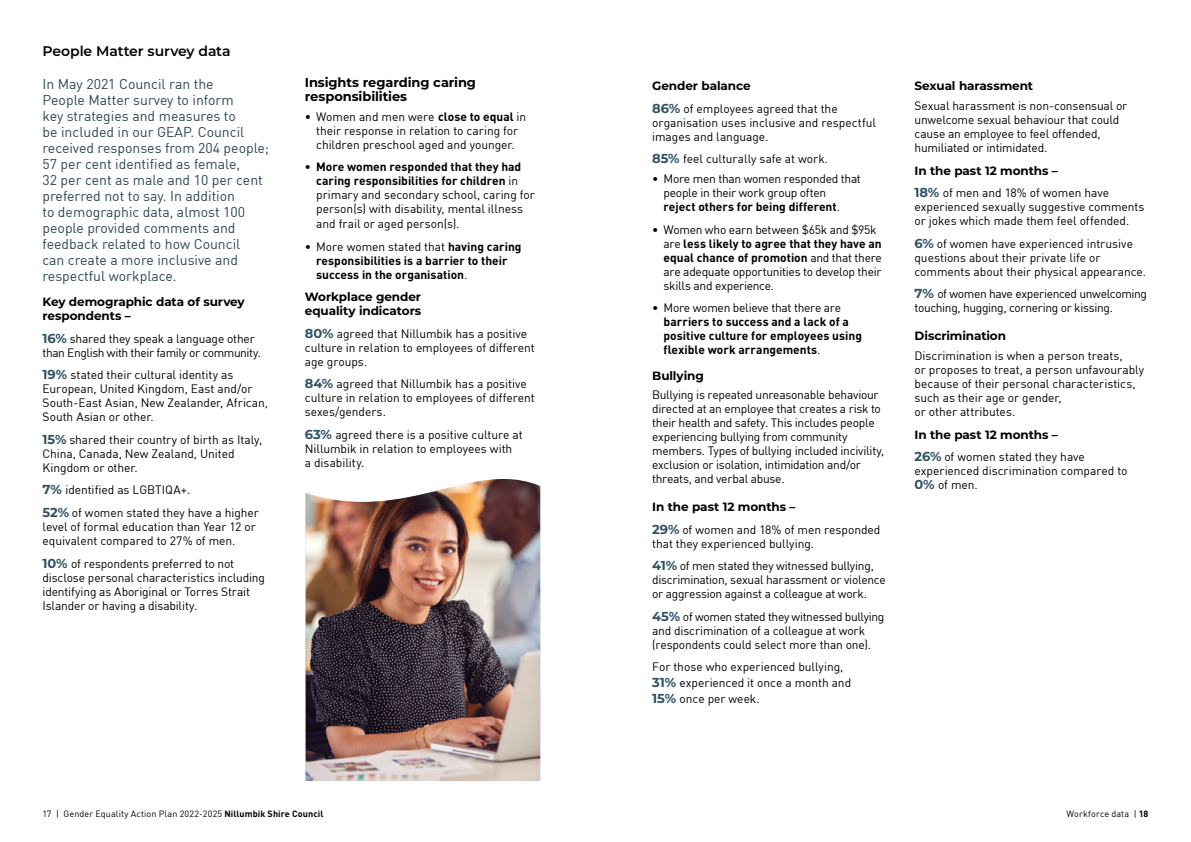
<style>
.page{position:relative;width:1191px;height:842px;background:#fff}
.page>*{position:absolute;margin:0;border:0;box-sizing:border-box;transform-origin:0 0}
.t1{font:14px/16px "DIN";color:#2c4756}
.t2{font:600 14px "Montserrat";letter-spacing:-.01em;color:#000}
.t3{font:700 13px/14px "Montserrat";letter-spacing:-.01em;color:#000}
.t4{font:12px/14px "DIN";letter-spacing:-.01em;color:#000}
.t5{font:700 12px/14px "Montserrat";letter-spacing:-.005em;color:#000}
.t6{font:700 12px/14px "DIN";color:#000}
.t7{font:12px/14px "DIN";letter-spacing:-.03em;color:#000}
.t8{font:9px "DIN";letter-spacing:.01em;color:#000}
.s1{font-family:"Montserrat";font-weight:700;font-size:13px;color:#2f5365}
.s2{font-weight:700}
.s3{font-weight:400}
</style>
<div class="page">
<img style="left:306px;top:479px;width:234px;height:302px">
<p class="t2" style="left:43px;top:41px;width:190px">People Matter survey data</p>
<p class="t1" style="left:43px;top:76px;width:228px">In May 2021 Council ran the<br>People Matter survey to inform<br>key strategies and measures to<br>be included in our GEAP. Council received responses from 204 people;<br>57 per cent identified as female,<br>32 per cent as male and 10 per cent preferred not to say. In addition<br>to demographic data, almost 100 people provided comments and feedback related to how Council<br>can create a more inclusive and respectful workplace.</p>
<p class="t5" style="left:43px;top:295px;width:204px">Key demographic data of survey respondents –</p>
<p class="t4" style="left:43px;top:331px;width:220px"><span class="s1">16%</span> shared they speak a language other than English with their family or community.</p>
<p class="t4" style="left:43px;top:368px;width:227px"><span class="s1">19%</span> stated their cultural identity as European, United Kingdom, East and/or South-East Asian, New Zealander, African, South Asian or other.</p>
<p class="t4" style="left:43px;top:432px;width:221px"><span class="s1">15%</span> shared their country of birth as Italy,<br>China, Canada, New Zealand, United<br>Kingdom or other.</p>
<p class="t4" style="left:43px;top:479px;width:218px;line-height:22.5px"><span class="s1">7%</span> identified as LGBTIQA+.<br><span class="s1">52%</span> of women stated they have a higher</p>
<p class="t4" style="left:43px;top:519px;width:215px">level of formal education than Year 12 or equivalent compared to 27% of men.</p>
<p class="t4" style="left:43px;top:556px;width:224px"><span class="s1">10%</span> of respondents preferred to not disclose personal characteristics including identifying as Aboriginal or Torres Strait Islander or having a disability.</p>
<p class="t3" style="left:305px;top:75px;width:173px">Insights regarding caring responsibilities</p>
<p class="t4" style="left:305px;top:109px;width:223px;text-align:center">• Women and men were <span class="s2">close to equal</span> in their response in relation to caring for children preschool aged and younger.</p>
<p class="t4" style="left:316px;top:160px;width:220px;line-height:14.3px;text-indent:-11px"><span class="s2">• More women responded that they had caring responsibilities for children</span> in primary and secondary school, caring for person(s) with disability, mental illness and frail or aged person(s).</p>
<p class="t6" style="left:316px;top:239px;width:207px;text-indent:-11px"><span class="s3">• More women stated that</span> having caring responsibilities is a barrier to their success in the organisation<span class="s3">.</span></p>
<p class="t5" style="left:305px;top:289px;width:118px">Workplace gender equality indicators</p>
<p class="t4" style="left:305px;top:326px;width:231px"><span class="s1">80%</span> agreed that Nillumbik has a positive culture in relation to employees of different age groups.</p>
<p class="t4" style="left:305px;top:377px;width:231px"><span class="s1">84%</span> agreed that Nillumbik has a positive culture in relation to employees of different sexes/genders.</p>
<p class="t4" style="left:305px;top:427px;width:219px"><span class="s1">63%</span> agreed there is a positive culture at<br>Nillumbik in relation to employees with<br>a disability.</p>
<p class="t5" style="left:652px;top:79px;width:100px">Gender balance</p>
<p class="t4" style="left:652px;top:101px;width:225px"><span class="s1">86%</span> of employees agreed that the organisation uses inclusive and respectful images and language.</p>
<p class="t4" style="left:652px;top:152px;width:177px"><span class="s1">85%</span> feel culturally safe at work.</p>
<p class="t4" style="left:663px;top:172px;width:199px;text-indent:-11px">• More men than women responded that people in their work group often <span class="s2">reject others for being different</span>.</p>
<p class="t4" style="left:663px;top:222px;width:220px;text-indent:-11px">• Women who earn between $65k and $95k are <span class="s2">less likely to agree that they have an equal chance of promotion</span> and that there are adequate opportunities to develop their skills and experience.</p>
<p class="t4" style="left:652px;top:301px;width:190px">• More women believe that there are</p>
<p class="t6" style="left:663px;top:314px;width:200px">barriers to success and a lack of a positive culture for employees using flexible work arrangements<span class="s3">.</span></p>
<p class="t5" style="left:652px;top:368px;width:53px">Bullying</p>
<p class="t4" style="left:652px;top:388px;width:234px">Bullying is repeated unreasonable behaviour directed at an employee that creates a risk to their health and safety. This includes people experiencing bullying from community members. Types of bullying included incivility, exclusion or isolation, intimidation and/or threats, and verbal abuse.</p>
<p class="t5" style="left:652px;top:499px;width:145px">In the past 12 months –</p>
<p class="t4" style="left:652px;top:522px;width:230px"><span class="s1">29%</span> of women and 18% of men responded that they experienced bullying.</p>
<p class="t4" style="left:652px;top:559px;width:235px"><span class="s1">41%</span> of men stated they witnessed bullying, discrimination, sexual harassment or violence or aggression against a colleague at work.</p>
<p class="t4" style="left:652px;top:609px;width:234px"><span class="s1">45%</span> of women stated they witnessed bullying and discrimination of a colleague at work (respondents could select more than one).</p>
<p class="t4" style="left:652px;top:659px;width:200px;line-height:16px">For those who experienced bullying,<br><span class="s1">31%</span> experienced it once a month and<br><span class="s1">15%</span> once per week.</p>
<p class="t5" style="left:914px;top:79px;width:120px">Sexual harassment</p>
<p class="t4" style="left:914px;top:99px;width:214px">Sexual harassment is non-consensual or unwelcome sexual behaviour that could cause an employee to feel offended, humiliated or intimidated.</p>
<p class="t5" style="left:914px;top:163px;width:145px">In the past 12 months –</p>
<p class="t4" style="left:914px;top:186px;width:231px"><span class="s1">18%</span> of men and 18% of women have experienced sexually suggestive comments or jokes which made them feel offended.</p>
<p class="t4" style="left:914px;top:236px;width:233px"><span class="s1">6%</span> of women have experienced intrusive questions about their private life or comments about their physical appearance.</p>
<p class="t7" style="left:914px;top:287px;width:234px"><span class="s1">7%</span> of women have experienced unwelcoming touching, hugging, cornering or kissing.</p>
<p class="t5" style="left:914px;top:328px;width:93px">Discrimination</p>
<p class="t4" style="left:914px;top:348px;width:231px">Discrimination is when a person treats,<br>or proposes to treat, a person unfavourably because of their personal characteristics, such as their age or gender,<br>or other attributes.</p>
<p class="t5" style="left:914px;top:427px;width:145px">In the past 12 months –</p>
<p class="t4" style="left:914px;top:449px;width:214px"><span class="s1">26%</span> of women stated they have experienced discrimination compared to<br><span class="s1">0%</span> of men.</p>
<p class="t8" style="left:43px;top:808px;width:282px">17 | Gender Equality Action Plan 2022-2025 <span class="s2">Nillumbik Shire Council</span></p>
<p class="t8" style="left:1066px;top:808px;width:83px">Workforce data | <span class="s2">18</span></p>
</div>
